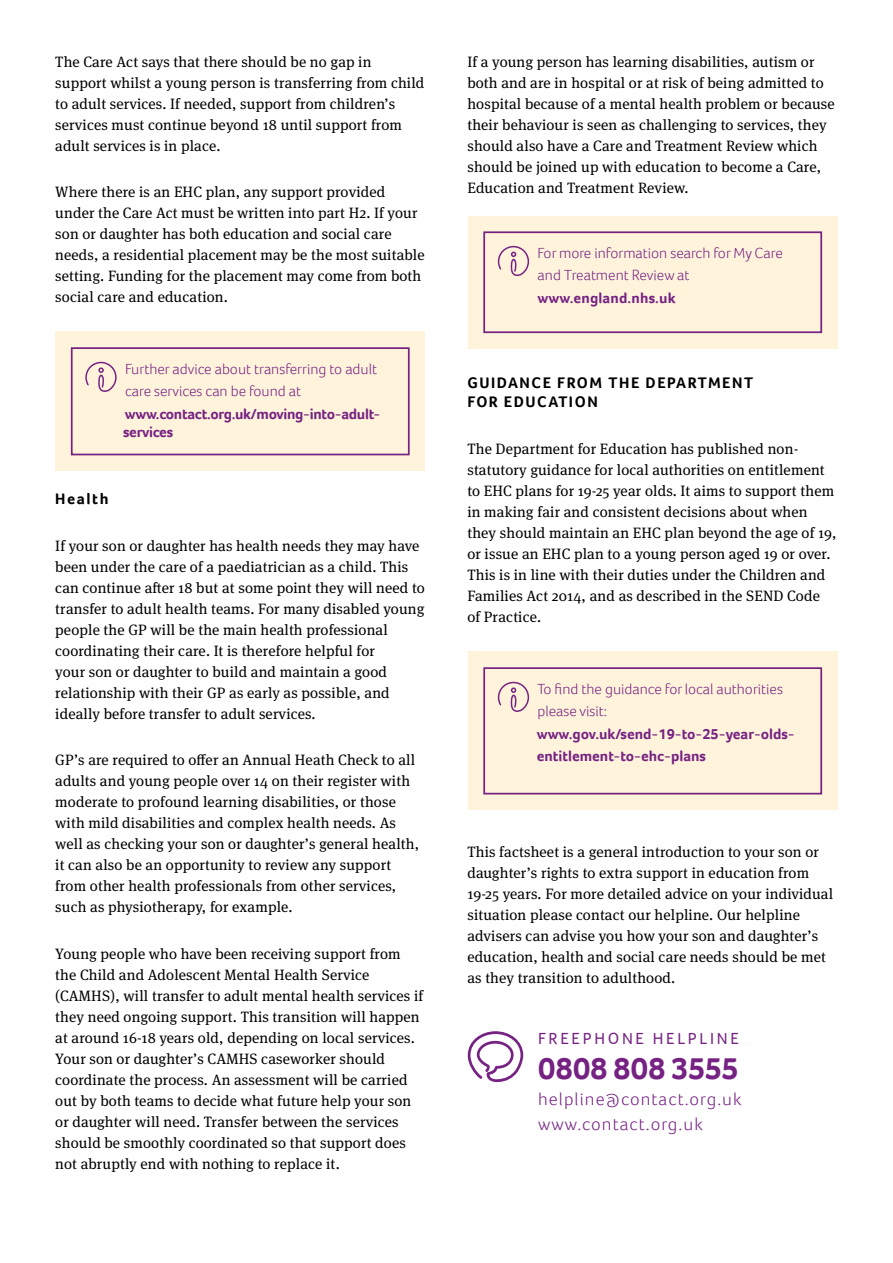
<style>
.page{position:relative;width:893px;height:1263px;background:#fff}
.page>*{position:absolute;margin:0;border:0;box-sizing:border-box;transform-origin:0 0}
.t1{font:700 31.5px "Foco";color:#762283}
.t2{font:300 18px/25.8px "Foco";letter-spacing:.06em;color:#762283}
.t3{font:16.5px "Foco";letter-spacing:.165em;color:#762283}
.t4{font:700 15.75px/18.9px "Foco";letter-spacing:.1em;color:#000}
.t5{font:15px/21px "Meta Serif OT";letter-spacing:.01em;color:#000}
.t6{font:300 15px/22.5px "Foco";color:#762283}
.t7{font:700 15px/22.5px "Foco";color:#762283}
.t8{font:700 15px/18px "Foco";letter-spacing:-.02em;color:#762283}
</style>
<div class="page">
<div style="left:55px;top:332px;width:370px;height:139px;background:#fff4db"></div>
<svg style="left:85px;top:361px;width:32px;height:31px"></svg>
<div style="left:71px;top:347px;width:339px;height:108px;border:2px solid #762283"></div>
<div style="left:468px;top:216px;width:370px;height:133px;background:#fff4db"></div>
<svg style="left:497px;top:245px;width:33px;height:32px"></svg>
<div style="left:483px;top:231px;width:339px;height:102px;border:2px solid #762283"></div>
<div style="left:468px;top:652px;width:370px;height:158px;background:#fff4db"></div>
<svg style="left:497px;top:681px;width:33px;height:31px"></svg>
<div style="left:483px;top:667px;width:339px;height:127px;border:2px solid #762283"></div>
<svg style="left:468px;top:1031px;width:55px;height:51px"></svg>
<p class="t5" style="left:55px;top:51px;width:371px">The Care Act says that there should be no gap in support whilst a young person is transferring from child to adult services. If needed, support from children’s services must continue beyond 18 until support from adult services is in place.</p>
<p class="t5" style="left:55px;top:181px;width:371px">Where there is an EHC plan, any support provided under the Care Act must be written into part H2. If your son or daughter has both education and social care needs, a residential placement may be the most suitable setting. Funding for the placement may come from both social care and education.</p>
<p class="t6" style="left:125px;top:357px;width:253px">Further advice about transferring to adult care services can be found at</p>
<p class="t8" style="left:123px;top:404px;width:259px">www.contact.org.uk/moving-into-adult&shy;services</p>
<p class="t4" style="left:55px;top:489px;width:55px">Health</p>
<p class="t5" style="left:55px;top:535px;width:371px">If your son or daughter has health needs they may have been under the care of a paediatrician as a child. This can continue after 18 but at some point they will need to transfer to adult health teams. For many disabled young people the GP will be the main health professional coordinating their care. It is therefore helpful for<br>your son or daughter to build and maintain a good relationship with their GP as early as possible, and ideally before transfer to adult services.</p>
<p class="t5" style="left:55px;top:749px;width:365px">GP’s are required to offer an Annual Heath Check to all adults and young people over 14 on their register with moderate to profound learning disabilities, or those with mild disabilities and complex health needs. As well as checking your son or daughter’s general health, it can also be an opportunity to review any support from other health professionals from other services, such as physiotherapy, for example.</p>
<p class="t5" style="left:55px;top:943px;width:369px">Young people who have been receiving support from the Child and Adolescent Mental Health Service (CAMHS), will transfer to adult mental health services if they need ongoing support. This transition will happen at around 16-18 years old, depending on local services.<br>Your son or daughter’s CAMHS caseworker should coordinate the process. An assessment will be carried out by both teams to decide what future help your son or daughter will need. Transfer between the services should be smoothly coordinated so that support does not abruptly end with nothing to replace it.</p>
<p class="t5" style="left:467px;top:51px;width:369px">If a young person has learning disabilities, autism or both and are in hospital or at risk of being admitted to hospital because of a mental health problem or because their behaviour is seen as challenging to services, they should also have a Care and Treatment Review which should be joined up with education to become a Care, Education and Treatment Review.</p>
<p class="t6" style="left:538px;top:241px;width:247px">For more information search for My Care and Treatment Review at</p>
<p class="t7" style="left:537px;top:286px;width:140px">www.england.nhs.uk</p>
<p class="t4" style="left:467px;top:373px;width:287px">gui dance from the Department for Education</p>
<p class="t5" style="left:467px;top:438px;width:371px">The Department for Education has published non&shy;statutory guidance for local authorities on entitlement to EHC plans for 19-25 year olds. It aims to support them in making fair and consistent decisions about when they should maintain an EHC plan beyond the age of 19, or issue an EHC plan to a young person aged 19 or over.<br>This is in line with their duties under the Children and Families Act 2014, and as described in the SEND Code of Practice.</p>
<p class="t6" style="left:538px;top:677px;width:247px">To find the guidance for local authorities please visit:</p>
<p class="t7" style="left:537px;top:722px;width:259px">www.gov.uk/send-19-to-25-year-olds&shy;entitlement-to-ehc-plans</p>
<p class="t5" style="left:467px;top:842px;width:367px">This factsheet is a general introduction to your son or daughter’s rights to extra support in education from 19-25 years. For more detailed advice on your individual situation please contact our helpline. Our helpline advisers can advise you how your son and daughter’s education, health and social care needs should be met as they transition to adulthood.</p>
<p class="t3" style="left:538px;top:1028px;width:96px">FREE PHONE</p>
<p class="t3" style="left:653px;top:1028px;width:76px">HELPLINE</p>
<h1 class="t1" style="left:538px;top:1047px;width:202px">0808 808 3555</h1>
<p class="t2" style="left:538px;top:1085px;width:205px">helpline@contact.org.uk www.contact.org.uk</p>
</div>
